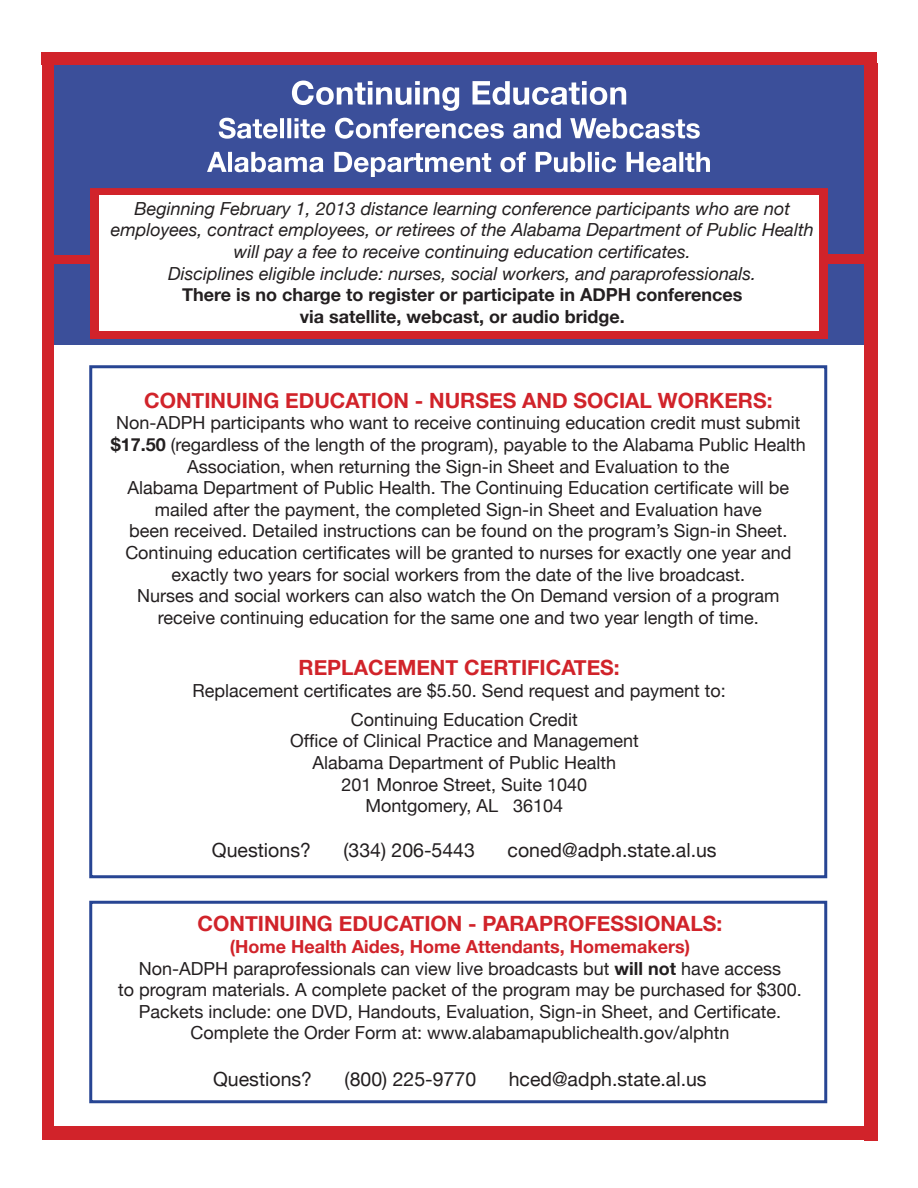
<style>
.page{position:relative;width:918px;height:1188px;background:#fff}
.page>*{position:absolute;margin:0;border:0;box-sizing:border-box;transform-origin:0 0}
.t1{font:700 21px "Helvetica Neue";color:#d1232a}
.t2{font:19.5px "Helvetica Neue";color:#231f20}
.t3{font:18px/21.6px "Helvetica Neue";color:#231f20}
.t4{font:italic 18px/21.6px "Helvetica Neue";color:#231f20;text-align:center}
.t5{font:700 18px "Helvetica Neue";color:#231f20}
.t6{font:700 18px "Helvetica Neue";color:#d1232a}
.s1{font-weight:700}
</style>
<div class="page">
<div style="left:52px;top:64px;width:820px;height:281px;background:#3b4f9a"></div>
<div style="left:89px;top:365px;width:738px;height:513px;border:3px solid #274593"></div>
<div style="left:89px;top:901px;width:738px;height:202px;border:3px solid #274593"></div>
<div style="left:90px;top:188px;width:738px;height:151px;border:9px solid #d1232a"></div>
<div style="left:42px;top:61px;width:11px;height:1078px;background:#d1232a"></div>
<div style="left:41px;top:52px;width:836px;height:13px;background:#d1232a"></div>
<div style="left:44px;top:255px;width:51px;height:9px;background:#d1232a"></div>
<div style="left:44px;top:1127px;width:832px;height:13px;background:#d1232a"></div>
<div style="left:864px;top:63px;width:14px;height:1077px;background:#d1232a"></div>
<div style="left:822px;top:255px;width:49px;height:9px;background:#d1232a"></div>
<div style="left:99px;top:196px;width:720px;height:135px;background:#fff"></div>
<svg style="left:292px;top:81px;width:334px;height:30px"></svg>
<svg style="left:219px;top:118px;width:481px;height:21px"></svg>
<svg style="left:207px;top:152px;width:503px;height:25px"></svg>
<p class="t4" style="left:134px;top:197px;width:657px">Beginning February 1, 2013 distance learning conference participants who are not</p>
<p class="t4" style="left:111px;top:219px;width:704px">employees, contract employees, or retirees of the Alabama Department of Public Health will pay a fee to receive continuing education certificates.</p>
<p class="t4" style="left:168px;top:262px;width:589px">Disciplines eligible include: nurses, social workers, and paraprofessionals.</p>
<p class="t5" style="left:182px;top:284px;width:562px">There is no charge to register or participate in ADPH conferences</p>
<p class="t5" style="left:300px;top:305px;width:326px">via satellite, webcast, or audio bridge.</p>
<p class="t1" style="left:144px;top:387px;width:630px">Continuing Education - Nurses and Social Workers:</p>
<p class="t3" style="left:111px;top:412px;width:696px">Non-ADPH participants who want to receive continuing education credit must submit <span class="s1">$17.50</span> (regardless of the length of the program), payable to the Alabama Public Health</p>
<p class="t3" style="left:187px;top:455px;width:544px">Association, when returning the Sign-in Sheet and Evaluation to the</p>
<p class="t3" style="left:127px;top:477px;width:663px">Alabama Department of Public Health. The Continuing Education certificate will be</p>
<p class="t3" style="left:155px;top:498px;width:608px">mailed after the payment, the completed Sign-in Sheet and Evaluation have</p>
<p class="t3" style="left:129px;top:520px;width:660px">been received. Detailed instructions can be found on the program’s Sign-in Sheet.</p>
<p class="t3" style="left:125px;top:542px;width:668px;text-align:center">Continuing education certificates will be granted to nurses for exactly one year and exactly two years for social workers from the date of the live broadcast.</p>
<p class="t3" style="left:137px;top:585px;width:644px">Nurses and social workers can also watch the On Demand version of a program</p>
<p class="t3" style="left:158px;top:606px;width:603px">receive continuing education for the same one and two year length of time.</p>
<p class="t1" style="left:299px;top:655px;width:323px">Replacement Certificates:</p>
<p class="t3" style="left:193px;top:679px;width:535px">Replacement certificates are $5.50. Send request and payment to:</p>
<p class="t3" style="left:351px;top:708px;width:229px">Continuing Education Credit</p>
<p class="t3" style="left:290px;top:730px;width:350px">Office of Clinical Practice and Management</p>
<p class="t3" style="left:313px;top:752px;width:305px">Alabama Department of Public Health</p>
<p class="t3" style="left:341px;top:773px;width:247px">201 Monroe Street, Suite 1040</p>
<p class="t3" style="left:365px;top:795px;width:199px">Montgomery, AL 36104</p>
<p class="t2" style="left:212px;top:839px;width:100px">Questions?</p>
<p class="t2" style="left:343px;top:839px;width:133px">(334) 206-5443</p>
<p class="t2" style="left:508px;top:839px;width:211px">coned@adph.state.al.us</p>
<p class="t1" style="left:198px;top:911px;width:17px">CON</p>
<p class="t1" style="left:245px;top:911px;width:26px">TINUING</p>
<p class="t1" style="left:339px;top:911px;width:99px">EDUCATION</p>
<p class="t1" style="left:468px;top:911px;width:115px">- PARAPROFESSION</p>
<p class="t1" style="left:676px;top:911px;width:48px">ALS:</p>
<p class="t6" style="left:230px;top:935px;width:462px">(Home Health Aides, Home Attendants, Homemakers)</p>
<p class="t3" style="left:139px;top:957px;width:644px">Non-ADPH paraprofessionals can view live broadcasts but <span class="s1">will not</span> have access</p>
<p class="t3" style="left:118px;top:979px;width:685px">to program materials. A complete packet of the program may be purchased for $300.</p>
<p class="t3" style="left:139px;top:1000px;width:644px">Packets include: one DVD, Handouts, Evaluation, Sign-in Sheet, and Certificate.</p>
<p class="t3" style="left:190px;top:1022px;width:541px">Complete the Order Form at: www.alabamapublichealth.gov/alphtn</p>
<p class="t2" style="left:213px;top:1068px;width:100px">Questions?</p>
<p class="t2" style="left:345px;top:1068px;width:133px">(800) 225-9770</p>
<p class="t2" style="left:509px;top:1068px;width:200px">hced@adph.state.al.us</p>
</div>
